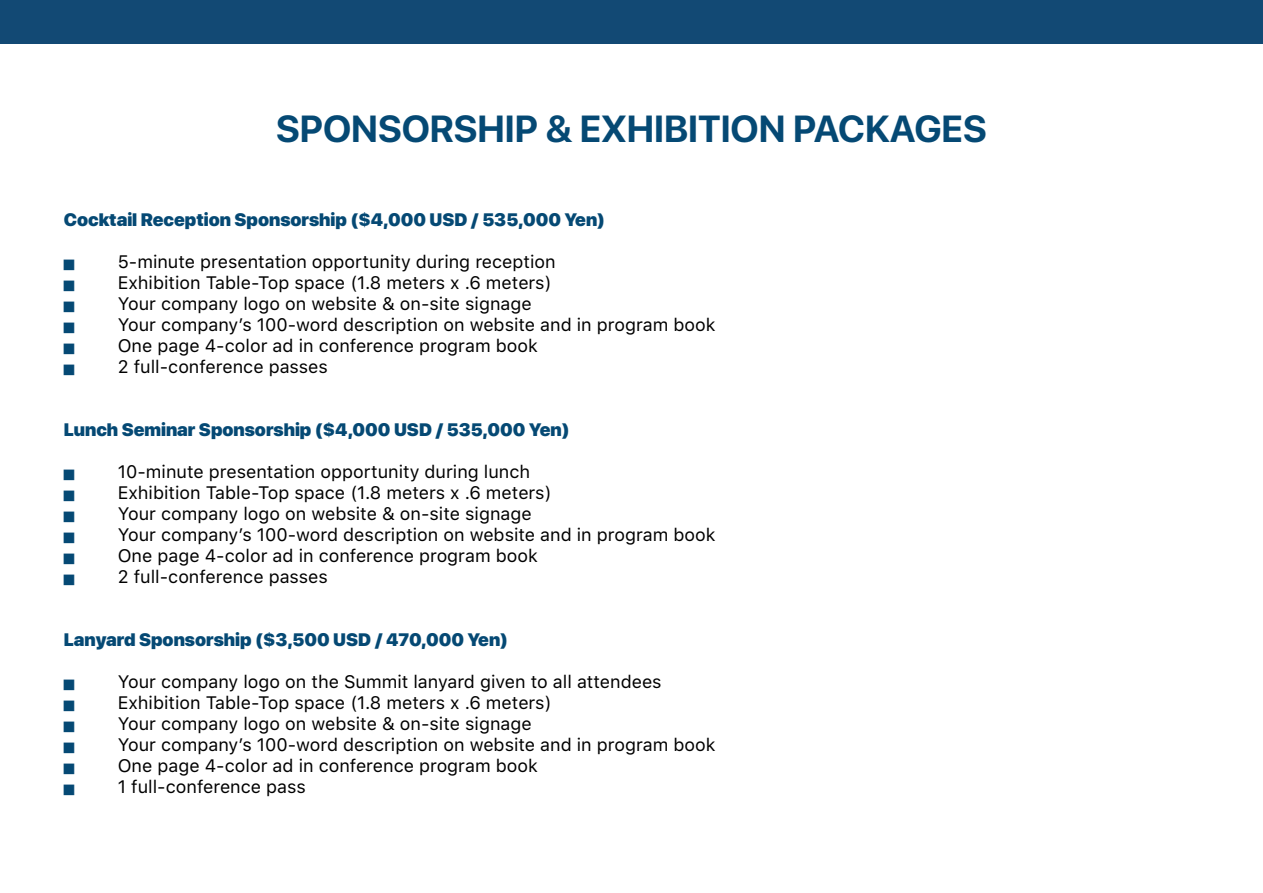
<style>
.page{position:relative;width:1263px;height:893px;background:#fff}
.page>*{position:absolute;margin:0;border:0;box-sizing:border-box;transform-origin:0 0}
.t1{font:700 37.5px "SF Pro Display";color:#054974}
.t2{font:18px/21px "SF Pro Text";color:#000}
.t3{font:900 18px "SF Pro Display";color:#054974}
</style>
<div class="page">
<div style="left:0;top:0;width:1263px;height:44px;background:#124974"></div>
<h1 class="t1" style="left:276px;top:106px;width:712px">SPONSORSHIP &amp; EXHIBITION PACKAGES</h1>
<p class="t3" style="left:64px;top:209px;width:543px">Cocktail Reception Sponsorship ($4,000 USD / 535,000 Yen)</p>
<p class="t2" style="left:118px;top:251px;width:599px">5-minute presentation opportunity during reception<br>Exhibition Table-Top space (1.8 meters x .6 meters)<br>Your company logo on website &amp; on-site signage<br>Your companyʼs 100-word description on website and in program book One page 4-color ad in conference program book<br>2 full-conference passes</p>
<p class="t3" style="left:64px;top:419px;width:507px">Lunch Seminar Sponsorship ($4,000 USD / 535,000 Yen)</p>
<p class="t2" style="left:118px;top:461px;width:599px">10-minute presentation opportunity during lunch<br>Exhibition Table-Top space (1.8 meters x .6 meters)<br>Your company logo on website &amp; on-site signage<br>Your companyʼs 100-word description on website and in program book One page 4-color ad in conference program book<br>2 full-conference passes</p>
<p class="t3" style="left:64px;top:629px;width:446px">Lanyard Sponsorship ($3,500 USD / 470,000 Yen)</p>
<p class="t2" style="left:118px;top:671px;width:599px">Your company logo on the Summit lanyard given to all attendees Exhibition Table-Top space (1.8 meters x .6 meters)<br>Your company logo on website &amp; on-site signage<br>Your companyʼs 100-word description on website and in program book One page 4-color ad in conference program book<br>1 full-conference pass</p>
</div>
